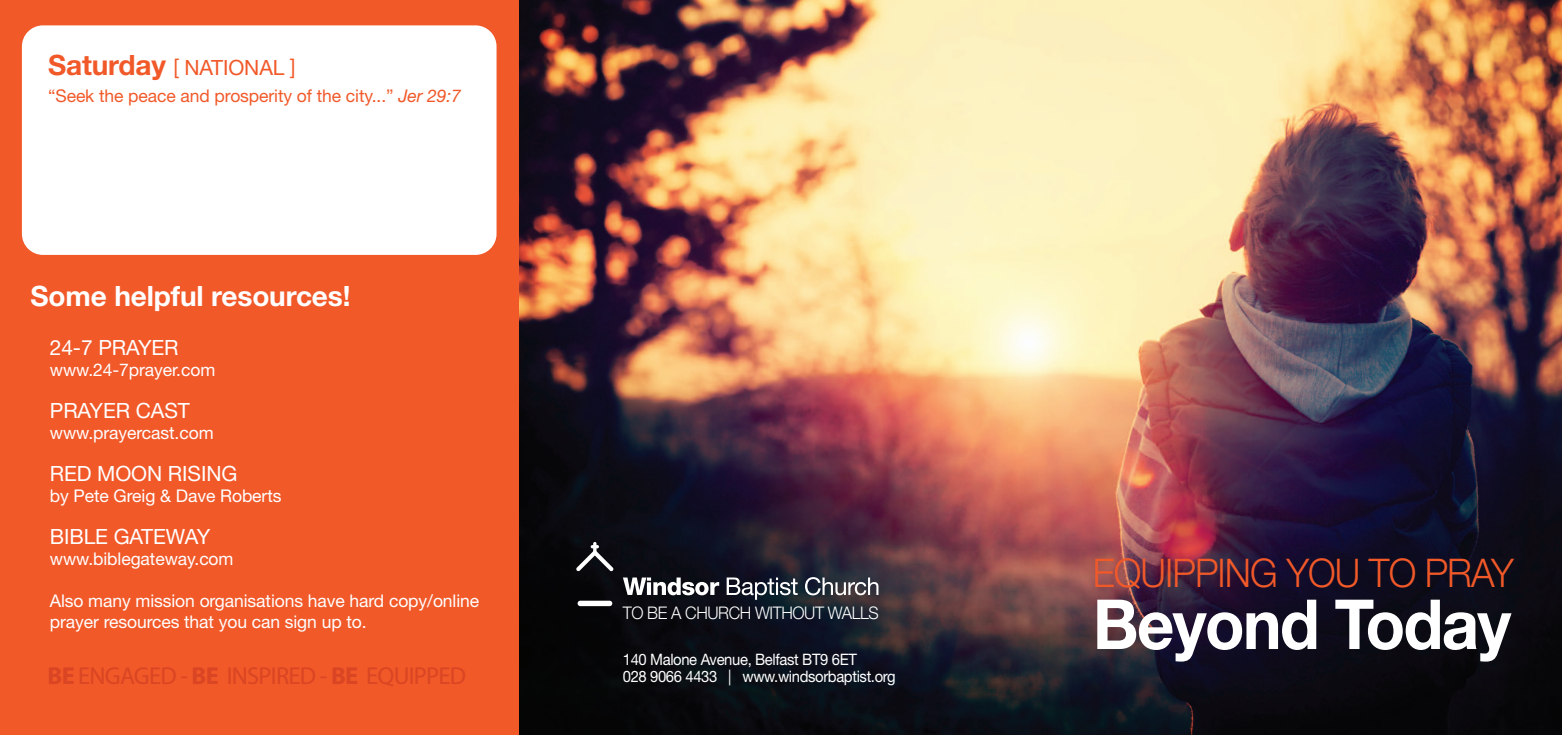
<style>
.page{position:relative;width:1563px;height:735px;background:#fff}
.page>*{position:absolute;margin:0;border:0;box-sizing:border-box;transform-origin:0 0}
.t1{font:700 68.95px "Helvetica Neue LT Std";letter-spacing:-.025em;color:#fff;scale:.94 1}
.t2{font:300 39.55px "Helvetica Neue LT Std";letter-spacing:-.025em;color:#f15929;scale:.94 1}
.t3{font:700 28px "Helvetica Neue LT Std";letter-spacing:-.005em;color:#fff}
.t4{font:24.5px "Myriad Pro";letter-spacing:-.03em;color:#da4523}
.t5{font:21px "Helvetica Neue LT Std";letter-spacing:-.005em;color:#fff}
.t6{font:21px "Helvetica Neue LT Std";letter-spacing:-.005em;color:#f15929}
.t7{font:17.5px/21px "Helvetica Neue LT Std";letter-spacing:-.005em;color:#fff}
.t8{font:17.5px "Helvetica Neue LT Std";letter-spacing:-.005em;color:#f15929}
.t9{font:300 17.32px "Helvetica Neue LT Std";letter-spacing:-.025em;color:#fff;scale:.94 1}
.t10{font:15.75px/17.5px "Helvetica Neue LT Std";letter-spacing:-.025em;color:#fff;scale:.94 1}
.s1{font-weight:700;font-size:28px}
.s2{font-style:italic}
.s3{font-weight:700}
</style>
<div class="page">
<div style="left:0;top:1px;width:1561px;height:733px;background:#f15929"></div>
<div style="left:22px;top:25px;width:474px;height:230px;background:#fff;border-radius:21px"></div>
<img style="left:520px;top:1px;width:1041px;height:733px">
<div style="left:577px;top:600px;width:35px;height:5px;background:#fff;border-radius:3px"></div>
<svg style="left:576px;top:541px;width:37px;height:30px"></svg>
<svg style="left:623px;top:577px;width:96px;height:18px;background:#828286"></svg>
<svg style="left:726px;top:577px;width:71px;height:22px;background:#575d67"></svg>
<svg style="left:805px;top:576px;width:73px;height:19px"></svg>
<p class="t6" style="left:48px;top:55px;width:249px"><span class="s1">Saturday</span> [ NATIONAL ]</p>
<p class="t8" style="left:48px;top:85px;width:414px">“Seek the peace and prosperity of the city...” <span class="s2">Jer 29:7</span></p>
<h3 class="t3" style="left:31px;top:278px;width:321px">Some helpful resources!</h3>
<p class="t5" style="left:50px;top:334px;width:130px">24-7 PRAYER</p>
<p class="t7" style="left:50px;top:358px;width:167px">www.24-7prayer.com</p>
<p class="t5" style="left:50px;top:397px;width:142px">PRAYER CAST</p>
<p class="t7" style="left:50px;top:421px;width:165px">www.prayercast.com</p>
<p class="t5" style="left:50px;top:460px;width:189px">RED MOON RISING</p>
<p class="t7" style="left:50px;top:484px;width:233px">by Pete Greig &amp; Dave Roberts</p>
<p class="t5" style="left:50px;top:523px;width:162px">BIBLE GATEWAY</p>
<p class="t7" style="left:50px;top:547px;width:185px">www.biblegateway.com</p>
<p class="t7" style="left:50px;top:589px;width:431px">Also many mission organisations have hard copy/online prayer resources that you can sign up to.</p>
<h3 class="t4" style="left:48px;top:660px;width:420px"><span class="s3">BE</span> ENGAGED - <span class="s3">BE</span> INSPIRED - <span class="s3">BE</span> EQUIPPED</h3>
<p class="t9" style="left:623px;top:601px;width:274px">TO BE A CHURCH WITHOUT WALLS</p>
<p class="t10" style="left:623px;top:650px;width:292px">140 Malone Avenue, Belfast BT9 6ET<br>028 9066 4433 | www.windsorbaptist.org</p>
<h2 class="t2" style="left:1093px;top:548px;width:449px">EQUIPPING YOU TO PRAY</h2>
<h1 class="t1" style="left:1093px;top:581px;width:446px">Beyond Today</h1>
</div>
